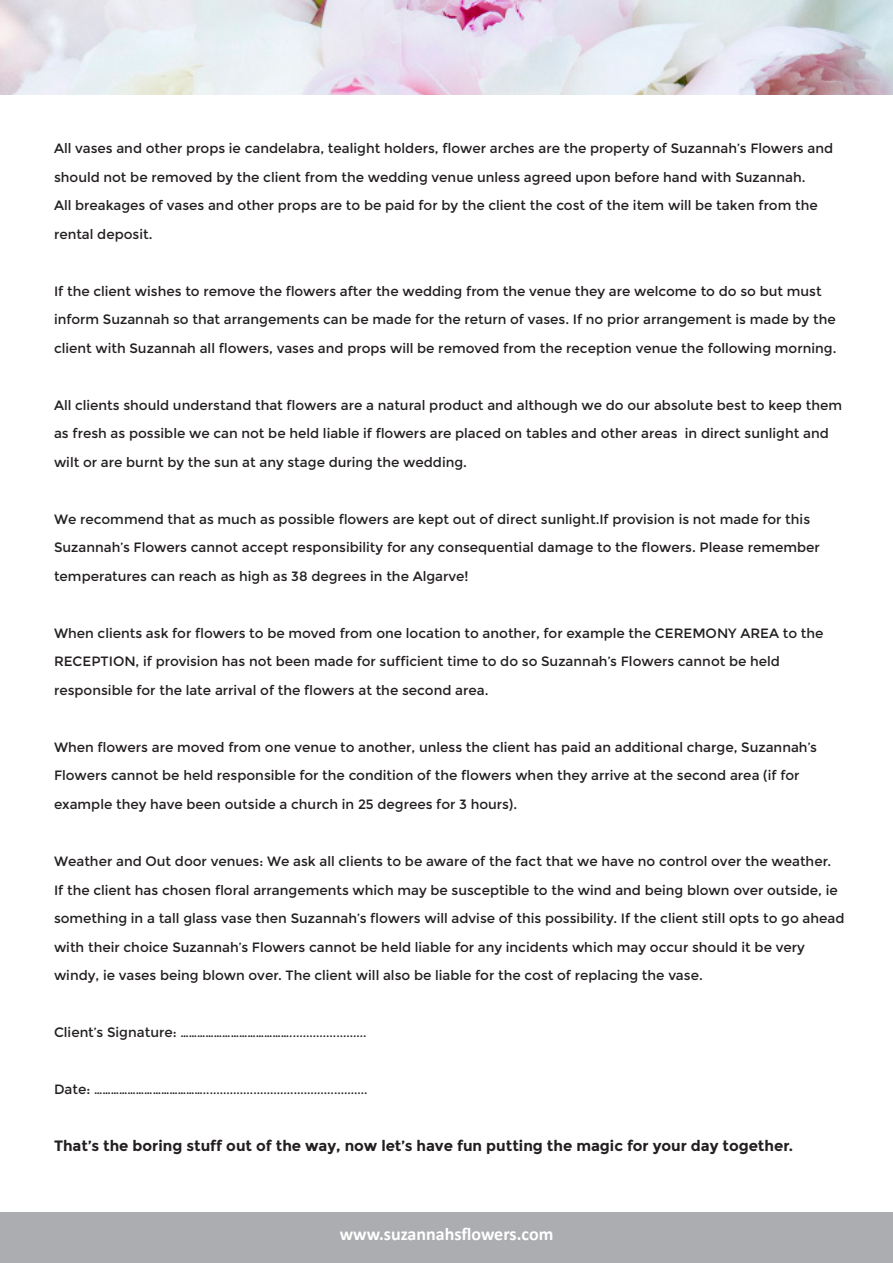
<style>
.page{position:relative;width:893px;height:1263px;background:#fff}
.page>*{position:absolute;margin:0;border:0;box-sizing:border-box;transform-origin:0 0}
.t1{font:700 18px "Calibri";color:#fff}
.t2{font:700 15px "Montserrat";color:#231f20}
.t3{font:13.5px/28.5px "Montserrat";color:#231f20}
.t4{font:12px "Montserrat";color:#231f20}
.s1{font-size:13.5px}
</style>
<div class="page">
<div style="left:0;top:1212px;width:893px;height:51px;background:#acadb1"></div>
<img style="left:0;top:0;width:893px;height:95px">
<p class="t3" style="left:54px;top:135px;width:781px">All vases and other props ie candelabra, tealight holders, flower arches are the property of Suzannah’s Flowers and should not be removed by the client from the wedding venue unless agreed upon before hand with Suzannah.</p>
<p class="t3" style="left:54px;top:192px;width:765px">All breakages of vases and other props are to be paid for by the client the cost of the item will be taken from the rental deposit.</p>
<p class="t3" style="left:54px;top:277px;width:784px">If the client wishes to remove the flowers after the wedding from the venue they are welcome to do so but must inform Suzannah so that arrangements can be made for the return of vases. If no prior arrangement is made by the client with Suzannah all flowers, vases and props will be removed from the reception venue the following morning.</p>
<p class="t3" style="left:54px;top:391px;width:790px">All clients should understand that flowers are a natural product and although we do our absolute best to keep them as fresh as possible we can not be held liable if flowers are placed on tables and other areas in direct sunlight and wilt or are burnt by the sun at any stage during the wedding.</p>
<p class="t3" style="left:54px;top:505px;width:767px">We recommend that as much as possible flowers are kept out of direct sunlight.If provision is not made for this<br>Suzannah’s Flowers cannot accept responsibility for any consequential damage to the flowers. Please remember temperatures can reach as high as 38 degrees in the Algarve!</p>
<p class="t3" style="left:54px;top:619px;width:771px">When clients ask for flowers to be moved from one location to another, for example the CEREMONY AREA to the<br>RECEPTION, if provision has not been made for sufficient time to do so Suzannah’s Flowers cannot be held responsible for the late arrival of the flowers at the second area.</p>
<p class="t3" style="left:54px;top:733px;width:765px">When flowers are moved from one venue to another, unless the client has paid an additional charge, Suzannah’s<br>Flowers cannot be held responsible for the condition of the flowers when they arrive at the second area (if for example they have been outside a church in 25 degrees for 3 hours).</p>
<p class="t3" style="left:54px;top:847px;width:792px">Weather and Out door venues: We ask all clients to be aware of the fact that we have no control over the weather.<br>If the client has chosen floral arrangements which may be susceptible to the wind and being blown over outside, ie something in a tall glass vase then Suzannah’s flowers will advise of this possibility. If the client still opts to go ahead with their choice Suzannah’s Flowers cannot be held liable for any incidents which may occur should it be very windy, ie vases being blown over. The client will also be liable for the cost of replacing the vase.</p>
<p class="t4" style="left:54px;top:1026px;width:314px"><span class="s1">Client’s Signature:</span> ………………………………….......................</p>
<p class="t4" style="left:54px;top:1083px;width:315px"><span class="s1">Date:</span> ………………………………….................................................</p>
<p class="t2" style="left:54px;top:1137px;width:741px">That’s the boring stuff out of the way, now let’s have fun putting the magic for your day together.</p>
<h1 class="t1" style="left:340px;top:1221px;width:215px">www.suzannahsflowers.com</h1>
</div>
